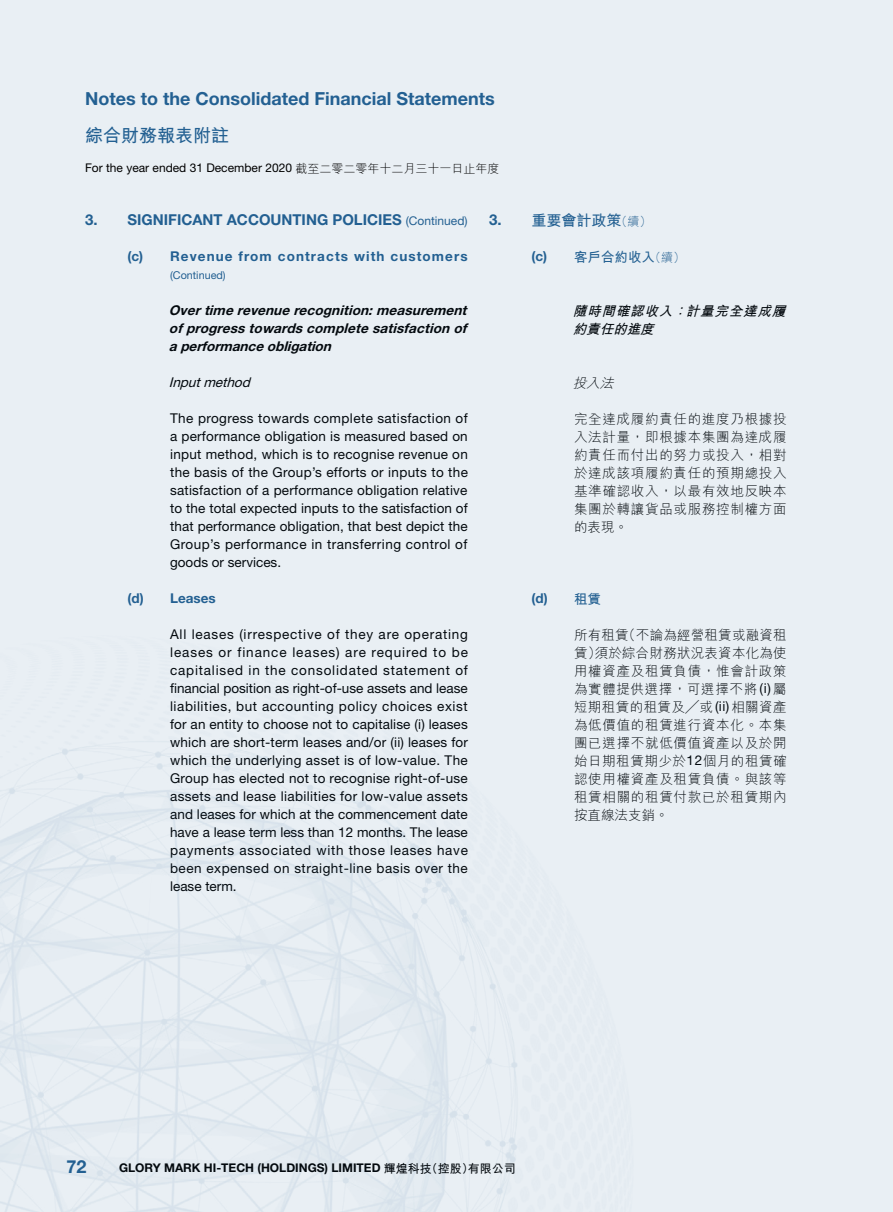
<style>
.page{position:relative;width:893px;height:1212px;background:#e9eff4}
.page>*{position:absolute;margin:0;border:0;box-sizing:border-box;transform-origin:0 0}
.t1{font:700 18px "Helvetica Neue LT Std";color:#236092}
.t2{font:700 18px "M Hei HK";color:#236092}
.t3{font:700 15px "Helvetica Neue LT Std";color:#236092}
.t4{font:700 15px "M Hei HK";color:#236092}
.t5{font:13.5px/18px "Helvetica Neue LT Std";letter-spacing:.035em;color:#000;text-align:justify}
.t6{font:300 13.5px/18px "M Hei HK";letter-spacing:.055em;color:#000;text-align:justify}
.t7{font:italic 700 13.5px/18px "Helvetica Neue LT Std";color:#000;text-align:justify}
.t8{font:700 13.5px "Helvetica Neue LT Std";letter-spacing:.08em;color:#236092}
.t9{font:italic 700 13.5px/18px "M Hei HK";color:#000}
.t10{font:700 13.5px "M Hei HK";color:#236092}
.t11{font:italic 13.5px "Helvetica Neue LT Std";color:#000}
.t12{font:italic 300 13.5px "M Hei HK";color:#000}
.t13{font:12px "Helvetica Neue LT Std";color:#000}
.t14{font:700 12px "Helvetica Neue LT Std";color:#000}
.t15{font:10.8px "Helvetica Neue LT Std";color:#236092}
.s1{font-family:"M Hei HK";font-weight:300}
.s2{font-weight:400;font-size:12px}
.s3{font-family:"Helvetica Neue LT Std"}
.s4{font-weight:300;font-size:12px}
.s5{font-family:"M Hei HK"}
.s6{font-family:"Helvetica Neue LT Std";font-weight:400}
</style>
<div class="page">
<h1 class="t1" style="left:85px;top:88px;width:411px">Notes to the Consolidated Financial Statements</h1>
<h1 class="t2" style="left:85px;top:122px;width:145px">綜合財務報表附註</h1>
<p class="t13" style="left:85px;top:161px;width:416px">For the year ended 31 December 2020 <span class="s1">截至二零二零年十二月三十一日止年度</span></p>
<p class="t3" style="left:85px;top:211px;width:384px">3. SIGNIFICANT ACCOUNTING POLICIES <span class="s2">(Continued)</span></p>
<p class="t8" style="left:128px;top:248px;width:342px">(c) Revenue from contracts with customers</p>
<p class="t15" style="left:170px;top:269px;width:57px">(Continued)</p>
<p class="t7" style="left:169px;top:301px;width:303px">Overtime revenue recognition:measurement ofprogresstowardscomplete satisfaction of aperformanceobligation</p>
<p class="t11" style="left:169px;top:374px;width:87px">Inputmethod</p>
<p class="t5" style="left:170px;top:409px;width:299px">The progress towards complete satisfaction of a performance obligation is measured based on input method, which is to recognise revenue on the basis of the Group’s efforts or inputs to the satisfaction of a performance obligation relative to the total expected inputs to the satisfaction of that performance obligation, that best depict the Group’s performance in transferring control of goods or services.</p>
<p class="t8" style="left:128px;top:590px;width:90px">(d) Leases</p>
<p class="t5" style="left:170px;top:625px;width:299px">All leases (irrespective of they are operating leases or finance leases) are required to be capitalised in the consolidated statement of financial position as right-of-use assets and lease liabilities, but accounting policy choices exist for an entity to choose not to capitalise (i) leases which are short-term leases and/or (ii) leases for which the underlying asset is of low-value. The Group has elected not to recognise right-of-use assets and lease liabilities for low-value assets and leases for which at the commencement date have a lease term less than 12 months. The lease payments associated with those leases have been expensed on straight-line basis over the lease term.</p>
<p class="t4" style="left:489px;top:210px;width:164px"><span class="s3">3.</span> 重要會計政策<span class="s4">（續）</span></p>
<p class="t10" style="left:531px;top:247px;width:155px"><span class="s3">(c)</span> 客戶合約收入<span class="s4">（續）</span></p>
<p class="t9" style="left:573px;top:301px;width:219px">隨時間確認收入：計量完全達成履約責任的進度</p>
<p class="t12" style="left:573px;top:374px;width:47px">投入法</p>
<p class="t6" style="left:574px;top:410px;width:214px">完全達成履約責任的進度乃根據投入法計量，即根據本集團為達成履約責任而付出的努力或投入，相對於達成該項履約責任的預期總投入基準確認收入，以最有效地反映本集團於轉讓貨品或服務控制權方面的表現。</p>
<p class="t8" style="left:531px;top:590px;width:71px">(d) <span class="s5">租賃</span></p>
<p class="t6" style="left:574px;top:625px;width:214px">所有租賃（不論為經營租賃或融資租賃）須於綜合財務狀況表資本化為使用權資產及租賃負債，惟會計政策為實體提供選擇，可選擇不將 <span class="s6">(i)</span> 屬短期租賃的租賃及╱或<span class="s6">(ii)</span>相關資產為低價值的租賃進行資本化。本集團已選擇不就低價值資產以及於開始日期租賃期少於<span class="s6">12</span>個月的租賃確認使用權資產及租賃負債。與該等租賃相關的租賃付款已於租賃期內按直線法支銷。</p>
<h1 class="t1" style="left:67px;top:1156px;width:22px">72</h1>
<p class="t14" style="left:119px;top:1160px;width:398px">GLORY MARK HI-TECH (HOLDINGS) LIMITED <span class="s5">輝煌科技（控股）有限公司</span></p>
</div>
